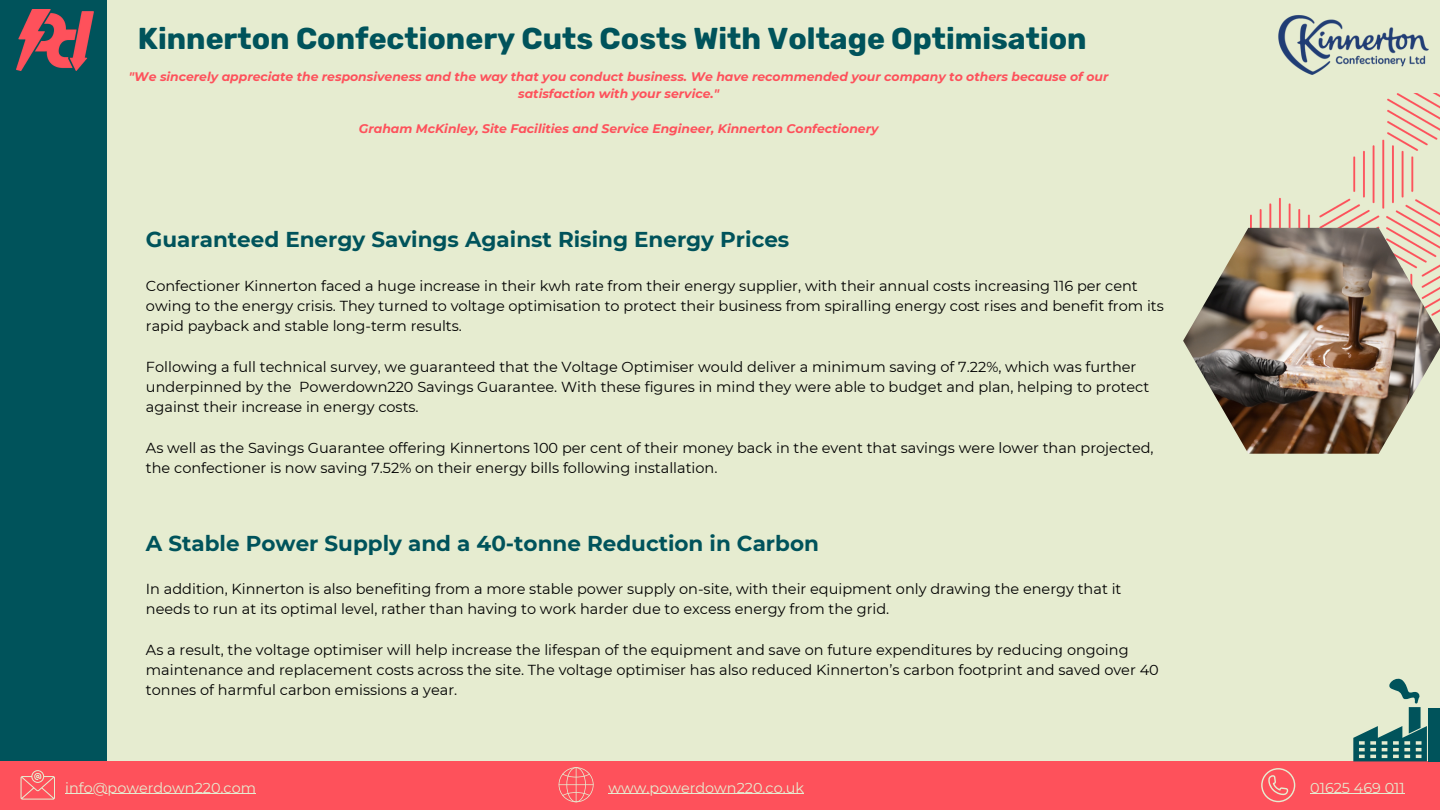
<style>
.page{position:relative;width:1440px;height:810px;background:#00535b}
.page>*{position:absolute;margin:0;border:0;box-sizing:border-box;transform-origin:0 0}
.t1{font:700 30.1px "Rubik";color:#00535b}
.t2{font:700 21.5px "Montserrat";color:#00535b}
.t3{font:14.5px/20.2px "Montserrat";color:#000}
.t4{font:14.4px "Montserrat";color:#e6ecd0}
.t5{font:italic 700 12.4px/17.2px "Montserrat";color:#fe515b;text-align:center}
</style>
<div class="page">
<div style="left:107px;top:0;width:1333px;height:770px;background:#e6ecd0"></div>
<img style="left:1250px;top:94px;width:190px;height:134px">
<img style="left:1183px;top:228px;width:257px;height:226px">
<div style="left:0;top:761px;width:1440px;height:49px;background:#fe515b"></div>
<svg style="left:21px;top:770px;width:34px;height:30px"></svg>
<svg style="left:1261px;top:768px;width:34px;height:34px"></svg>
<svg style="left:559px;top:767px;width:35px;height:35px"></svg>
<hr style="left:559px;top:784px;width:35px;height:1px;background:#e6ecd0">
<img style="left:16px;top:9px;width:78px;height:62px">
<img style="left:1278px;top:15px;width:151px;height:60px">
<div style="left:1428px;top:708px;width:12px;height:53px;background:#00535b"></div>
<svg style="left:1353px;top:678px;width:74px;height:83px"></svg>
<hr style="left:65px;top:793px;width:191px;height:1px;background:#e6ecd0">
<hr style="left:1310px;top:793px;width:95px;height:1px;background:#e6ecd0">
<hr style="left:609px;top:793px;width:195px;height:1px;background:#e6ecd0">
<p class="t1" style="left:138px;top:21px;width:950px">Kinnerton Confectionery Cuts Costs With Voltage Optimisation</p>
<p class="t5" style="left:129px;top:68px;width:981px">"We sincerely appreciate the responsiveness and the way that you conduct business. We have recommended your company to others because of our satisfaction with your service."</p>
<p class="t5" style="left:359px;top:120px;width:521px">Graham McKinley, Site Facilities and Service Engineer, Kinnerton Confectionery</p>
<p class="t2" style="left:146px;top:227px;width:645px">Guaranteed Energy Savings Against Rising Energy Prices</p>
<p class="t3" style="left:146px;top:276px;width:1019px">Confectioner Kinnerton faced a huge increase in their kwh rate from their energy supplier, with their annual costs increasing 116 per cent owing to the energy crisis. They turned to voltage optimisation to protect their business from spiralling energy cost rises and benefit from its rapid payback and stable long-term results.</p>
<p class="t3" style="left:146px;top:357px;width:1005px">Following a full technical survey, we guaranteed that the Voltage Optimiser would deliver a minimum saving of 7.22%, which was further underpinned by the Powerdown220 Savings Guarantee. With these figures in mind they were able to budget and plan, helping to protect against their increase in energy costs.</p>
<p class="t3" style="left:146px;top:438px;width:1009px">As well as the Savings Guarantee offering Kinnertons 100 per cent of their money back in the event that savings were lower than projected, the confectioner is now saving 7.52% on their energy bills following installation.</p>
<p class="t2" style="left:146px;top:530px;width:675px">A Stable Power Supply and a 40-tonne Reduction in Carbon</p>
<p class="t3" style="left:146px;top:579px;width:977px">In addition, Kinnerton is also benefiting from a more stable power supply on-site, with their equipment only drawing the energy that it needs to run at its optimal level, rather than having to work harder due to excess energy from the grid.</p>
<p class="t3" style="left:146px;top:639px;width:1014px">As a result, the voltage optimiser will help increase the lifespan of the equipment and save on future expenditures by reducing ongoing maintenance and replacement costs across the site. The voltage optimiser has also reduced Kinnerton’s carbon footprint and saved over 40 tonnes of harmful carbon emissions a year.</p>
<p class="t4" style="left:65px;top:779px;width:192px">info@powerdown220.com</p>
<p class="t4" style="left:609px;top:779px;width:197px">www.powerdown220.co.uk</p>
<p class="t4" style="left:1310px;top:779px;width:96px">01625 469 011</p>
</div>
